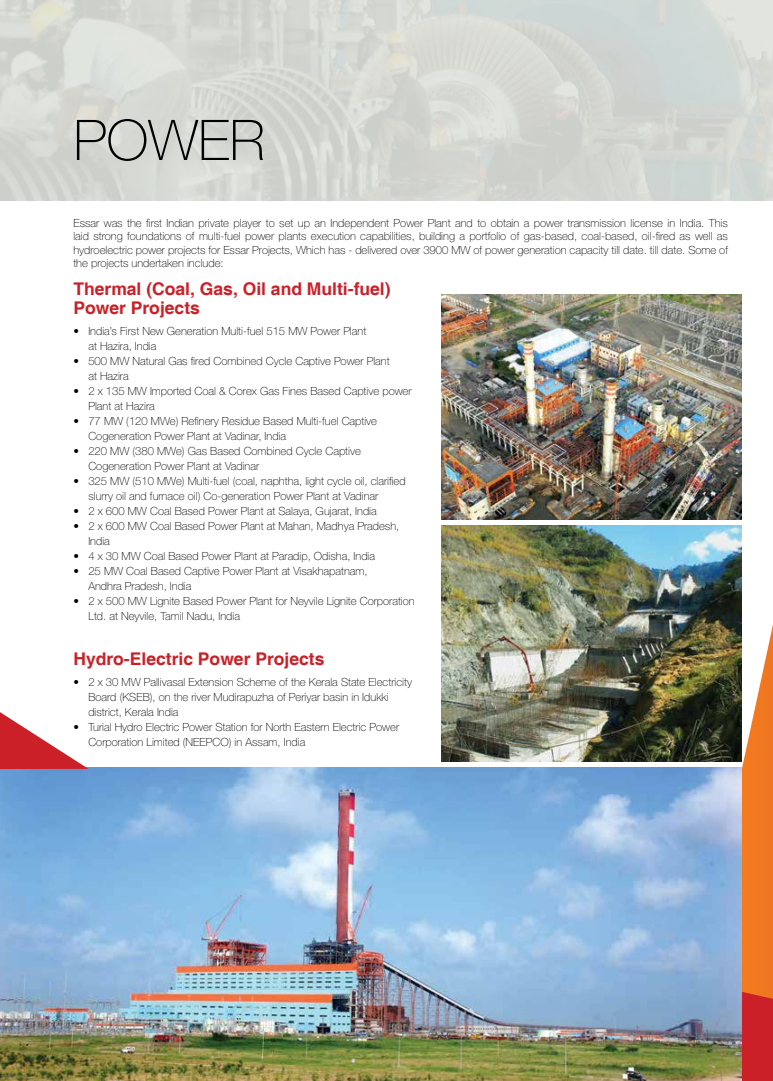
<style>
.page{position:relative;width:773px;height:1081px;background:#fff}
.page>*{position:absolute;margin:0;border:0;box-sizing:border-box;transform-origin:0 0}
.t1{font:100 56.12px "Helvetica Neue LT Std";color:#000}
.t2{font:700 17.5px/18.8px "Helvetica";color:#cb2027}
.t3{font:100 11.25px/15px "Helvetica Neue LT Std";color:#000}
</style>
<div class="page">
<svg style="left:731px;top:621px;width:42px;height:387px"></svg>
<svg style="left:741px;top:827px;width:31px;height:254px;background:#e15d27"></svg>
<img style="left:441px;top:525px;width:300px;height:236px">
<img style="left:0;top:767px;width:741px;height:314px">
<img style="left:441px;top:295px;width:300px;height:225px">
<svg style="left:0;top:712px;width:88px;height:57px"></svg>
<h1 class="t1" style="left:73px;top:108px;width:193px">POWER</h1>
<p class="t3" style="left:73px;top:216px;width:656px;line-height:13.5px;text-align:justify">Essar was the first Indian private player to set up an Independent Power Plant and to obtain a power transmission license in India. This laid strong foundations of multi-fuel power plants execution capabilities, building a portfolio of gas-based, coal-based, oil-fired as well as hydroelectric power projects for Essar Projects, Which has - delivered over 3900 MW of power generation capacity till date. till date. Some of the projects undertaken include:</p>
<h2 class="t2" style="left:73px;top:281px;width:319px">Thermal (Coal, Gas, Oil and Multi-fuel)<br>Power Projects</h2>
<p class="t3" style="left:88px;top:323px;width:279px;text-indent:-15px">• India’s First New Generation Multi-fuel 515 MW Power Plant at Hazira, India</p>
<p class="t3" style="left:88px;top:353px;width:303px;text-indent:-15px">• 500 MW Natural Gas fired Combined Cycle Captive Power Plant at Hazira</p>
<p class="t3" style="left:88px;top:383px;width:324px;text-indent:-15px">• 2 x 135 MW Imported Coal &amp; Corex Gas Fines Based Captive power<br>Plant at Hazira</p>
<p class="t3" style="left:88px;top:413px;width:290px;text-indent:-15px">• 77 MW (120 MWe) Refinery Residue Based Multi-fuel Captive<br>Cogeneration Power Plant at Vadinar, India</p>
<p class="t3" style="left:88px;top:443px;width:274px;text-indent:-15px">• 220 MW (380 MWe) Gas Based Combined Cycle Captive<br>Cogeneration Power Plant at Vadinar</p>
<p class="t3" style="left:88px;top:473px;width:319px;text-indent:-15px">• 325 MW (510 MWe) Multi-fuel (coal, naphtha, light cycle oil, clarified slurry oil and furnace oil) Co-generation Power Plant at Vadinar</p>
<p class="t3" style="left:73px;top:503px;width:305px">• 2 x 600 MW Coal Based Power Plant at Salaya, Gujarat, India</p>
<p class="t3" style="left:88px;top:518px;width:312px;text-indent:-15px">• 2 x 600 MW Coal Based Power Plant at Mahan, Madhya Pradesh,<br>India</p>
<p class="t3" style="left:73px;top:548px;width:303px">• 4 x 30 MW Coal Based Power Plant at Paradip, Odisha, India</p>
<p class="t3" style="left:88px;top:563px;width:280px;text-indent:-15px">• 25 MW Coal Based Captive Power Plant at Visakhapatnam,<br>Andhra Pradesh, India</p>
<p class="t3" style="left:88px;top:593px;width:328px;text-indent:-15px">• 2 x 500 MW Lignite Based Power Plant for Neyvile Lignite Corporation<br>Ltd. at Neyvile, Tamil Nadu, India</p>
<h2 class="t2" style="left:73px;top:650px;width:252px">Hydro-Electric Power Projects</h2>
<p class="t3" style="left:88px;top:674px;width:325px;text-indent:-15px">• 2 x 30 MW Pallivasal Extension Scheme of the Kerala State Electricity<br>Board (KSEB), on the river Mudirapuzha of Periyar basin in Idukki district, Kerala India</p>
<p class="t3" style="left:88px;top:719px;width:312px;text-indent:-15px">• Turial Hydro Electric Power Station for North Eastern Electric Power<br>Corporation Limited (NEEPCO) in Assam, India</p>
</div>
